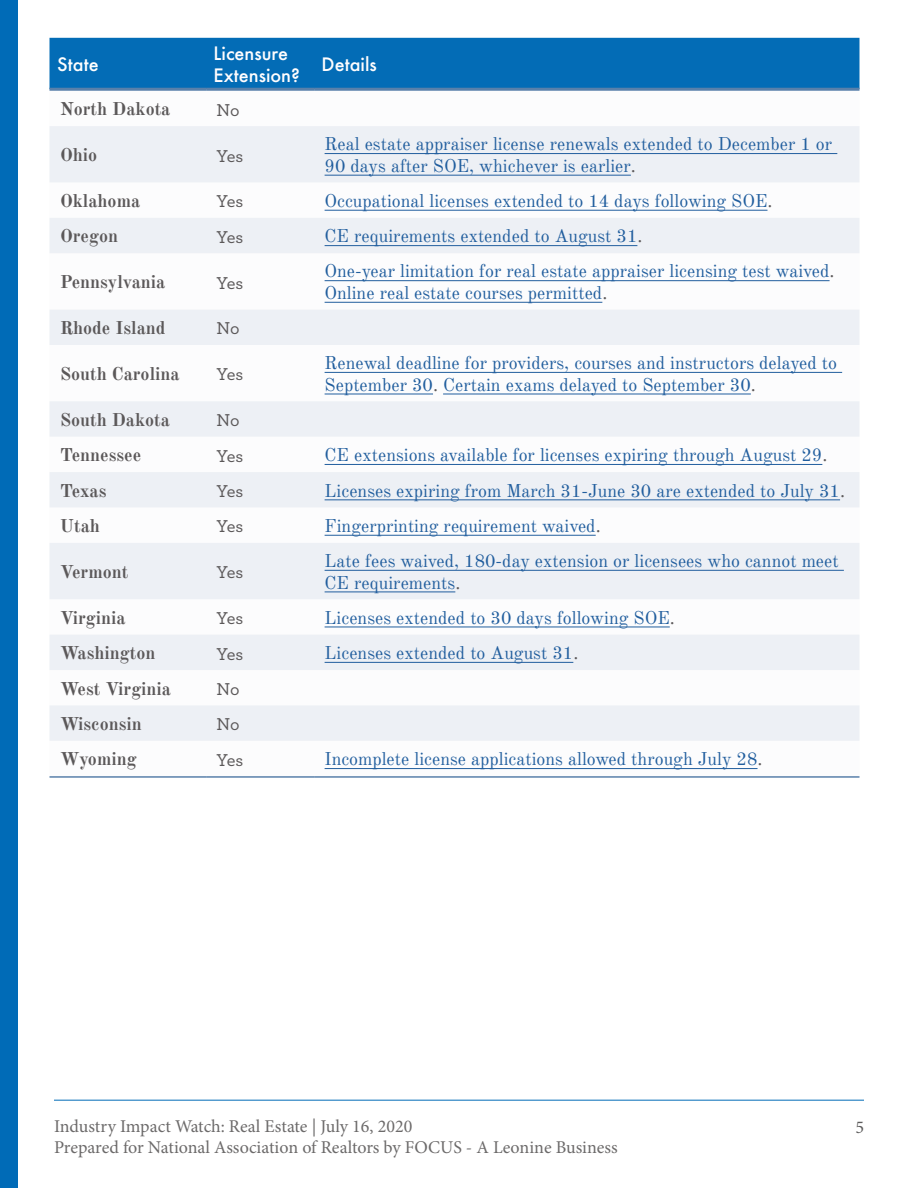
<style>
.page{position:relative;width:918px;height:1188px;background:#fff}
.page>*{position:absolute;margin:0;border:0;box-sizing:border-box;transform-origin:0 0}
.t1{font:18px/21.6px "Old Standard TT";color:#215e9e}
.t2{font:700 18px "Old Standard TT";color:#5b5859}
.t3{font:18px/21.6px "Minion Pro";letter-spacing:-.005em;color:#6c6a6a}
.t4{font:500 18px "Archer";letter-spacing:-.015em;color:#5b5859}
.t5{font:500 18px/21.6px "Futura";color:#fffdfe}
.t6{font:500 18px "Futura";letter-spacing:.01em;color:#fff}
.t7{font:18px "Minion Pro";color:#5d5c5c}
.s1{color:#5b5859}
</style>
<div class="page">
<div style="left:0;top:0;width:18px;height:1188px;background:#006bb7"></div>
<hr style="left:54px;top:1100px;width:810px;height:1px;background:#006bb7">
<div style="left:50px;top:38px;width:810px;height:50px;background:#036cb6"></div>
<svg style="left:50px;top:126px;width:809px;height:615px;fill:#edf0f5"></svg>
<hr style="left:50px;top:776px;width:156px;height:2px;background:#5980aa">
<hr style="left:206px;top:776px;width:108px;height:2px;background:#5980aa">
<hr style="left:314px;top:776px;width:546px;height:2px;background:#5980aa">
<hr style="left:50px;top:88px;width:156px;height:3px;background:#5980aa">
<hr style="left:206px;top:88px;width:108px;height:3px;background:#5980aa">
<hr style="left:314px;top:88px;width:546px;height:3px;background:#5980aa">
<hr style="left:325px;top:153px;width:512px;height:1px;background:#215e9e">
<hr style="left:325px;top:175px;width:306px;height:1px;background:#215e9e">
<hr style="left:325px;top:210px;width:443px;height:1px;background:#215e9e">
<hr style="left:325px;top:245px;width:312px;height:1px;background:#215e9e">
<hr style="left:325px;top:280px;width:505px;height:1px;background:#215e9e">
<hr style="left:325px;top:302px;width:277px;height:1px;background:#215e9e">
<hr style="left:325px;top:372px;width:517px;height:1px;background:#215e9e">
<hr style="left:325px;top:394px;width:108px;height:1px;background:#215e9e">
<hr style="left:443px;top:394px;width:308px;height:1px;background:#215e9e">
<hr style="left:325px;top:464px;width:497px;height:1px;background:#215e9e">
<hr style="left:325px;top:499px;width:515px;height:1px;background:#215e9e">
<hr style="left:325px;top:535px;width:271px;height:1px;background:#215e9e">
<hr style="left:325px;top:570px;width:519px;height:1px;background:#215e9e">
<hr style="left:325px;top:592px;width:130px;height:1px;background:#215e9e">
<hr style="left:325px;top:627px;width:345px;height:1px;background:#215e9e">
<hr style="left:325px;top:662px;width:248px;height:1px;background:#215e9e">
<hr style="left:325px;top:768px;width:433px;height:1px;background:#215e9e">
<p class="t6" style="left:57px;top:52px;width:43px">State</p>
<p class="t5" style="left:214px;top:42px;width:88px">Licensure<br>Extension?</p>
<p class="t5" style="left:322px;top:53px;width:57px">Details</p>
<p class="t2" style="left:60px;top:98px;width:112px">North Dakota</p>
<p class="t4" style="left:217px;top:97px;width:24px">No</p>
<p class="t2" style="left:60px;top:144px;width:39px">Ohio</p>
<p class="t4" style="left:217px;top:143px;width:28px">Yes</p>
<p class="t1" style="left:325px;top:134px;width:509px">Real estate appraiser license renewals extended to December 1 or<br>90 days after SOE, whichever is earlier<span class="s1">.</span></p>
<p class="t2" style="left:60px;top:190px;width:82px">Oklahoma</p>
<p class="t4" style="left:217px;top:188px;width:28px">Yes</p>
<p class="t1" style="left:325px;top:190px;width:449px">Occupational licenses extended to 14 days following SOE<span class="s1">.</span></p>
<p class="t2" style="left:60px;top:225px;width:60px">Oregon</p>
<p class="t4" style="left:217px;top:224px;width:28px">Yes</p>
<p class="t1" style="left:325px;top:226px;width:319px">CE requirements extended to August 31<span class="s1">.</span></p>
<p class="t2" style="left:60px;top:271px;width:107px">Pennsylvania</p>
<p class="t4" style="left:217px;top:270px;width:28px">Yes</p>
<p class="t1" style="left:325px;top:261px;width:512px">One-year limitation for real estate appraiser licensing test waived<span class="s1">.<br></span>Online real estate courses permitted<span class="s1">.</span></p>
<p class="t2" style="left:60px;top:317px;width:107px">Rhode Island</p>
<p class="t4" style="left:217px;top:316px;width:24px">No</p>
<p class="t2" style="left:60px;top:363px;width:121px">South Carolina</p>
<p class="t4" style="left:217px;top:361px;width:28px">Yes</p>
<p class="t1" style="left:325px;top:352px;width:514px">Renewal deadline for providers, courses and instructors delayed to<br>September 30<span class="s1">.</span> Certain exams delayed to September 30<span class="s1">.</span></p>
<p class="t2" style="left:60px;top:409px;width:111px">South Dakota</p>
<p class="t4" style="left:217px;top:407px;width:24px">No</p>
<p class="t2" style="left:60px;top:444px;width:83px">Tennessee</p>
<p class="t4" style="left:217px;top:443px;width:28px">Yes</p>
<p class="t1" style="left:325px;top:445px;width:504px">CE extensions available for licenses expiring through August 29<span class="s1">.</span></p>
<p class="t2" style="left:60px;top:480px;width:48px">Texas</p>
<p class="t4" style="left:217px;top:478px;width:28px">Yes</p>
<p class="t1" style="left:325px;top:480px;width:522px">Licenses expiring from March 31-June 30 are extended to July 31<span class="s1">.</span></p>
<p class="t2" style="left:60px;top:515px;width:42px">Utah</p>
<p class="t4" style="left:217px;top:513px;width:28px">Yes</p>
<p class="t1" style="left:325px;top:515px;width:278px">Fingerprinting requirement waived<span class="s1">.</span></p>
<p class="t2" style="left:60px;top:561px;width:70px">Vermont</p>
<p class="t4" style="left:217px;top:559px;width:28px">Yes</p>
<p class="t1" style="left:325px;top:550px;width:516px">Late fees waived, 180-day extension or licensees who cannot meet<br>CE requirements<span class="s1">.</span></p>
<p class="t2" style="left:60px;top:607px;width:67px">Virginia</p>
<p class="t4" style="left:217px;top:605px;width:28px">Yes</p>
<p class="t1" style="left:325px;top:607px;width:352px">Licenses extended to 30 days following SOE<span class="s1">.</span></p>
<p class="t2" style="left:60px;top:642px;width:97px">Washington</p>
<p class="t4" style="left:217px;top:641px;width:28px">Yes</p>
<p class="t1" style="left:325px;top:642px;width:255px">Licenses extended to August 31<span class="s1">.</span></p>
<p class="t2" style="left:60px;top:677px;width:113px">West Virginia</p>
<p class="t4" style="left:217px;top:676px;width:24px">No</p>
<p class="t2" style="left:60px;top:713px;width:83px">Wisconsin</p>
<p class="t4" style="left:217px;top:711px;width:24px">No</p>
<p class="t2" style="left:60px;top:748px;width:78px">Wyoming</p>
<p class="t4" style="left:217px;top:747px;width:28px">Yes</p>
<p class="t1" style="left:325px;top:749px;width:439px">Incomplete license applications allowed through July 28<span class="s1">.</span></p>
<p class="t3" style="left:54px;top:1115px;width:565px">Industry Impact Watch: Real Estate | July 16, 2020<br>Prepared for National Association of Realtors by FOCUS - A Leonine Business</p>
<p class="t7" style="left:855px;top:1115px;width:10px">5</p>
</div>
